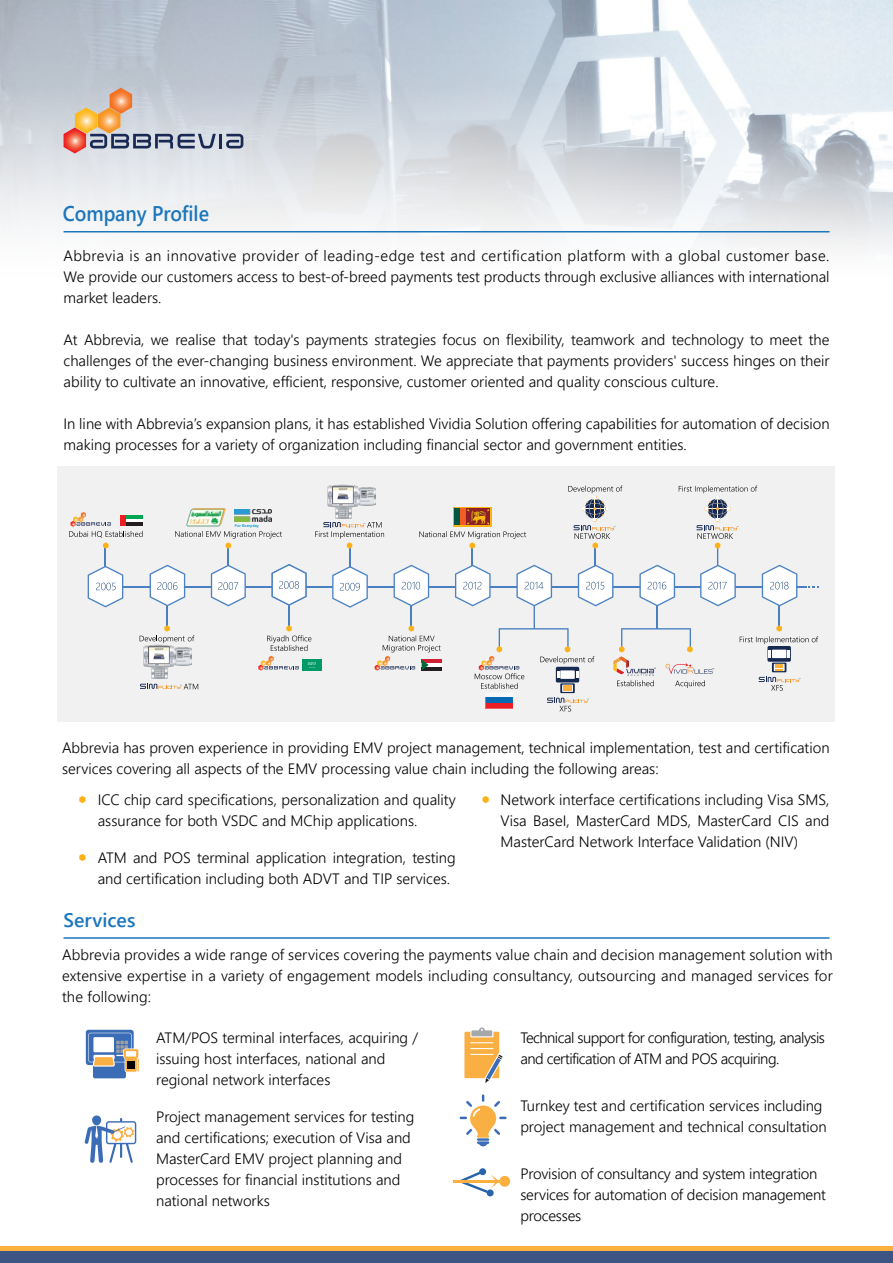
<style>
.page{position:relative;width:893px;height:1263px;background:#fff}
.page>*{position:absolute;margin:0;border:0;box-sizing:border-box;transform-origin:0 0}
.t1{font:600 21.15px "Segoe UI";color:#1c76bc;scale:.92 1}
.t2{font:600 19.5px "Segoe UI";color:#1c76bc}
.t3{font:300 15px/21px "Segoe UI";color:#000}
.t4{font:300 15px/21px "Segoe UI";letter-spacing:-.035em;color:#000}
.t5{font:700 3.75px "Arial";color:#0f9ecb}
</style>
<div class="page">
<div style="left:57px;top:466px;width:777px;height:256px;background:#f1f1f2"></div>
<svg style="left:0;top:0;width:893px;height:250px"></svg>
<svg style="left:64px;top:88px;width:152px;height:66px;background:#c5b9b6"></svg>
<hr style="left:219px;top:134px;width:3px;height:14px;background:#192953">
<svg style="left:226px;top:134px;width:17px;height:14px"></svg>
<hr style="left:64px;top:937px;width:765px;height:2px;background:#1c76bc">
<hr style="left:64px;top:231px;width:765px;height:1px;background:#1c76bc">
<svg style="left:86px;top:1030px;width:48px;height:35px"></svg>
<div style="left:93px;top:1052px;width:33px;height:26px;background:#3a6db5;border-radius:2px"></div>
<svg style="left:88px;top:1033px;width:51px;height:39px"></svg>
<svg style="left:464px;top:1027px;width:39px;height:56px"></svg>
<svg style="left:85px;top:1115px;width:51px;height:48px"></svg>
<svg style="left:460px;top:1094px;width:47px;height:53px"></svg>
<div style="left:0;top:1251px;width:893px;height:12px;background:#3d5584"></div>
<div style="left:0;top:1246px;width:893px;height:5px;background:#fbb040"></div>
<div style="left:499px;top:1176px;width:11px;height:11px;background:#fbb040;border-radius:50%"></div>
<hr style="left:453px;top:1180px;width:47px;height:2px;background:#fbb040">
<div style="left:479px;top:1168px;width:7px;height:7px;background:#2963aa;border-radius:50%"></div>
<div style="left:487px;top:1189px;width:7px;height:7px;background:#2963aa;border-radius:50%"></div>
<svg style="left:457px;top:1171px;width:42px;height:22px"></svg>
<svg style="left:79px;top:796px;width:7px;height:7px"></svg>
<svg style="left:79px;top:854px;width:7px;height:7px"></svg>
<svg style="left:482px;top:796px;width:7px;height:7px"></svg>
<hr style="left:105px;top:544px;width:1px;height:43px;background:#4980c1">
<hr style="left:89px;top:586px;width:718px;height:2px;background:#4980c1">
<hr style="left:166px;top:586px;width:2px;height:43px;background:#4980c1">
<hr style="left:228px;top:544px;width:1px;height:43px;background:#4980c1">
<hr style="left:288px;top:586px;width:2px;height:43px;background:#4980c1">
<hr style="left:349px;top:544px;width:1px;height:43px;background:#4980c1">
<hr style="left:411px;top:586px;width:1px;height:43px;background:#4980c1">
<hr style="left:472px;top:544px;width:1px;height:43px;background:#4980c1">
<svg style="left:88px;top:566px;width:35px;height:41px"></svg>
<svg style="left:150px;top:565px;width:35px;height:41px"></svg>
<svg style="left:211px;top:565px;width:35px;height:41px"></svg>
<svg style="left:272px;top:564px;width:35px;height:42px"></svg>
<svg style="left:332px;top:566px;width:36px;height:42px"></svg>
<svg style="left:455px;top:565px;width:36px;height:41px"></svg>
<svg style="left:394px;top:565px;width:35px;height:41px"></svg>
<hr style="left:534px;top:586px;width:1px;height:43px;background:#4980c1">
<svg style="left:516px;top:565px;width:36px;height:41px"></svg>
<hr style="left:422px;top:659px;width:20px;height:4px;background:#d31f36">
<hr style="left:422px;top:663px;width:20px;height:4px;background:#fff">
<hr style="left:422px;top:667px;width:20px;height:3px;background:#231f20">
<div style="left:302px;top:659px;width:19px;height:11px;background:#009a66"></div>
<hr style="left:595px;top:544px;width:1px;height:43px;background:#4980c1">
<svg style="left:578px;top:565px;width:35px;height:41px"></svg>
<svg style="left:809px;top:586px;width:10px;height:2px"></svg>
<svg style="left:419px;top:507px;width:107px;height:42px"></svg>
<svg style="left:175px;top:531px;width:107px;height:18px"></svg>
<svg style="left:69px;top:512px;width:74px;height:37px"></svg>
<hr style="left:717px;top:544px;width:1px;height:43px;background:#4980c1">
<svg style="left:700px;top:565px;width:36px;height:41px"></svg>
<hr style="left:779px;top:586px;width:1px;height:42px;background:#4980c1">
<svg style="left:762px;top:565px;width:35px;height:41px"></svg>
<svg style="left:375px;top:625px;width:66px;height:45px"></svg>
<svg style="left:258px;top:625px;width:58px;height:45px"></svg>
<svg style="left:140px;top:625px;width:54px;height:18px"></svg>
<svg style="left:759px;top:677px;width:42px;height:14px"></svg>
<svg style="left:315px;top:522px;width:69px;height:27px"></svg>
<svg style="left:140px;top:684px;width:58px;height:5px"></svg>
<svg style="left:767px;top:646px;width:24px;height:16px"></svg>
<svg style="left:772px;top:662px;width:14px;height:10px"></svg>
<div style="left:772px;top:650px;width:14px;height:8px;background:#fff"></div>
<svg style="left:769px;top:650px;width:2px;height:7px"></svg>
<svg style="left:787px;top:650px;width:3px;height:7px"></svg>
<div style="left:774px;top:664px;width:11px;height:7px;background:#fff"></div>
<svg style="left:775px;top:664px;width:8px;height:6px"></svg>
<svg style="left:740px;top:625px;width:78px;height:19px"></svg>
<svg style="left:568px;top:485px;width:54px;height:64px"></svg>
<svg style="left:679px;top:485px;width:78px;height:64px"></svg>
<hr style="left:656px;top:597px;width:1px;height:32px;background:#4980c1">
<svg style="left:614px;top:628px;width:100px;height:60px"></svg>
<svg style="left:639px;top:565px;width:36px;height:41px"></svg>
<svg style="left:475px;top:628px;width:119px;height:83px"></svg>
<img style="left:327px;top:484px;width:48px;height:34px">
<img style="left:144px;top:644px;width:47px;height:35px">
<img style="left:187px;top:508px;width:38px;height:19px">
<img style="left:235px;top:509px;width:36px;height:13px">
<h1 class="t1" style="left:63px;top:193px;width:161px">Company Profile</h1>
<p class="t3" style="left:64px;top:243px;width:768px;text-align:justify">Abbrevia is an innovative provider of leading-edge test and certification platform with a global customer base.<br>We provide our customers access to best-of-breed payments test products through exclusive alliances with international market leaders.</p>
<p class="t3" style="left:64px;top:327px;width:768px;text-align:justify">At Abbrevia, we realise that today's payments strategies focus on flexibility, teamwork and technology to meet the challenges of the ever-changing business environment. We appreciate that payments providers' success hinges on their ability to cultivate an innovative, efficient, responsive, customer oriented and quality conscious culture.</p>
<p class="t3" style="left:64px;top:411px;width:768px">In line with Abbrevia’s expansion plans, it has established Vividia Solution offering capabilities for automation of decision making processes for a variety of organization including financial sector and government entities.</p>
<p class="t5" style="left:235px;top:523px;width:26px">For Everyday</p>
<p class="t3" style="left:62px;top:735px;width:769px">Abbrevia has proven experience in providing EMV project management, technical implementation, test and certification services covering all aspects of the EMV processing value chain including the following areas:</p>
<p class="t3" style="left:98px;top:788px;width:359px">ICC chip card specifications, personalization and quality assurance for both VSDC and MChip applications.</p>
<p class="t3" style="left:98px;top:845px;width:360px">ATM and POS terminal application integration, testing and certification including both ADVT and TIP services.</p>
<h2 class="t2" style="left:64px;top:902px;width:73px">Services</h2>
<p class="t3" style="left:500px;top:788px;width:331px;text-align:justify">Network interface certifications including Visa SMS, Visa BaseI, MasterCard MDS, MasterCard CIS and MasterCard Network Interface Validation (NIV)</p>
<p class="t3" style="left:62px;top:943px;width:772px;text-align:justify">Abbrevia provides a wide range of services covering the payments value chain and decision management solution with extensive expertise in a variety of engagement models including consultancy, outsourcing and managed services for the following:</p>
<p class="t3" style="left:156px;top:1026px;width:263px">ATM/POS terminal interfaces, acquiring / issuing host interfaces, national and regional network interfaces</p>
<p class="t4" style="left:520px;top:1025px;width:306px">Technical support for configuration, testing, analysis and certification of ATM and POS acquiring.</p>
<p class="t3" style="left:156px;top:1105px;width:260px">Project management services for testing and certifications; execution of Visa and MasterCard EMV project planning and processes for financial institutions and national networks</p>
<p class="t3" style="left:520px;top:1094px;width:308px">Turnkey test and certification services including project management and technical consultation</p>
<p class="t3" style="left:520px;top:1162px;width:307px">Provision of consultancy and system integration services for automation of decision management processes</p>
</div>
